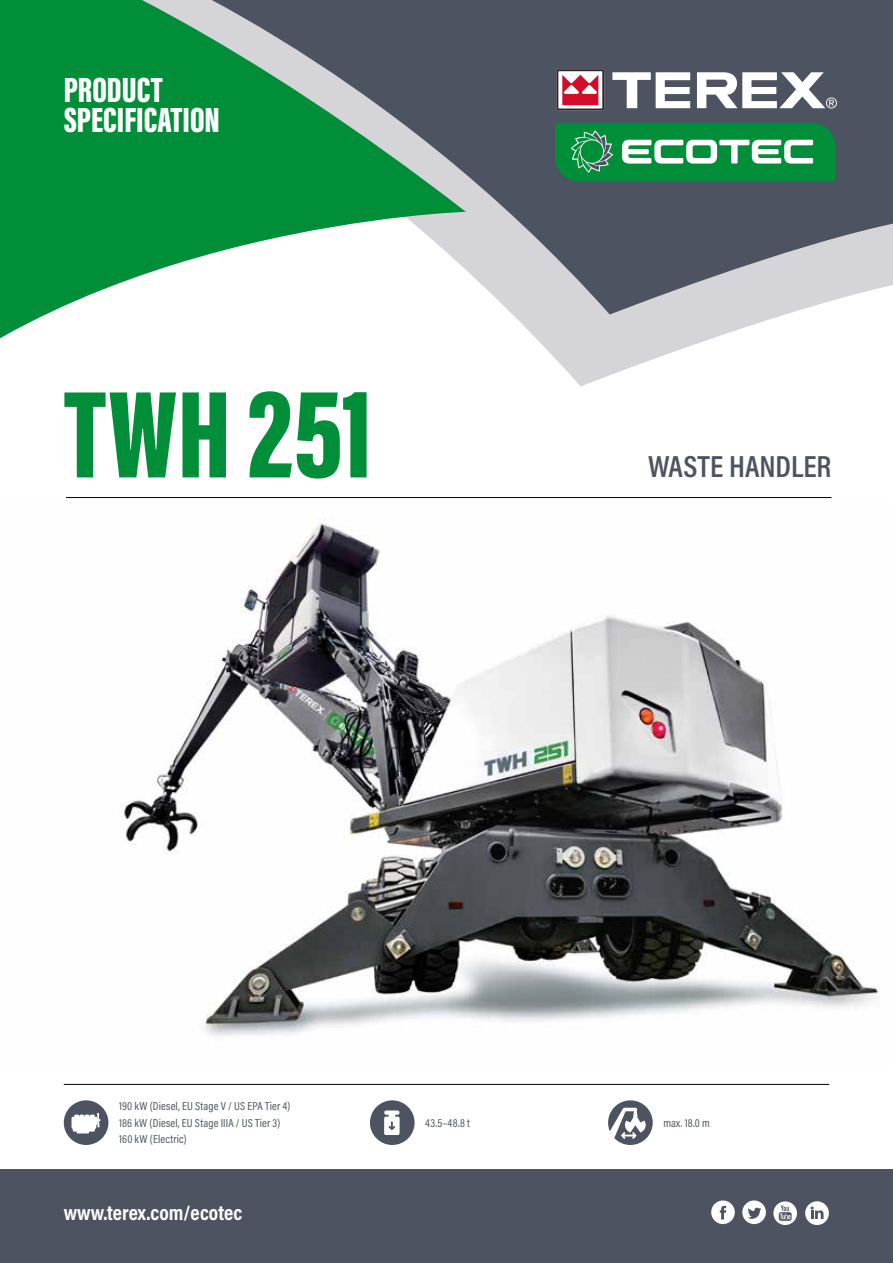
<style>
.page{position:relative;width:893px;height:1263px;background:#fff}
.page>*{position:absolute;margin:0;border:0;box-sizing:border-box;transform-origin:0 0}
.t1{font:900 127.35px "Acumin Pro Extra Cond";color:#008f38}
.t2{font:900 36px/30px "Acumin Pro Extra Cond";color:#fff}
.t3{font:600 30.75px "Acumin Pro Cond";color:#4d5360}
.t4{font:700 21px "Acumin Pro Cond";color:#fff}
.t5{font:11.7px/16.5px "Acumin Pro Cond";letter-spacing:.015em;color:#4d5360}
</style>
<div class="page">
<img style="left:119px;top:523px;width:761px;height:513px">
<hr style="left:64px;top:1084px;width:765px;height:1px;background:#000">
<div style="left:64px;top:1100px;width:44px;height:45px;background:#4d5360;border-radius:50%"></div>
<svg style="left:72px;top:1113px;width:28px;height:20px"></svg>
<div style="left:370px;top:1100px;width:45px;height:45px;background:#4d5360;border-radius:50%"></div>
<svg style="left:384px;top:1110px;width:16px;height:25px"></svg>
<div style="left:608px;top:1100px;width:45px;height:45px;background:#4d5360;border-radius:50%"></div>
<svg style="left:608px;top:1108px;width:39px;height:31px"></svg>
<svg style="left:513px;top:315px;width:270px;height:71px"></svg>
<svg style="left:466px;top:0;width:427px;height:315px;background:#6c717c"></svg>
<svg style="left:0;top:0;width:466px;height:339px;fill:#008f38"></svg>
<svg style="left:556px;top:69px;width:48px;height:41px"></svg>
<svg style="left:555px;top:123px;width:280px;height:58px;background:#2ea05b"></svg>
<svg style="left:612px;top:72px;width:78px;height:36px"></svg>
<svg style="left:697px;top:72px;width:140px;height:36px"></svg>
<hr style="left:66px;top:497px;width:765px;height:1px;background:#000">
<div style="left:0;top:1169px;width:893px;height:94px;background:#4d5360"></div>
<svg style="left:711px;top:1200px;width:24px;height:24px"></svg>
<div style="left:742px;top:1200px;width:24px;height:24px;background:#fff;border-radius:50%"></div>
<div style="left:773px;top:1201px;width:24px;height:24px;background:#fff;border-radius:50%"></div>
<svg style="left:748px;top:1207px;width:13px;height:12px"></svg>
<svg style="left:779px;top:1205px;width:13px;height:16px"></svg>
<div style="left:805px;top:1201px;width:24px;height:24px;background:#fff;border-radius:50%"></div>
<svg style="left:810px;top:1206px;width:13px;height:13px"></svg>
<h2 class="t2" style="left:64px;top:75px;width:158px">PRODUCT<br>SPECIFICATION</h2>
<h1 class="t1" style="left:64px;top:356px;width:310px">TWH 251</h1>
<h3 class="t3" style="left:648px;top:447px;width:185px">WASTE HANDLER</h3>
<p class="t5" style="left:119px;top:1097px;width:173px">190 kW (Diesel, EU Stage V / US EPA Tier 4)<br>186 kW (Diesel, EU Stage IIIA / US Tier 3)<br>160 kW (Electric)</p>
<h3 class="t4" style="left:64px;top:1199px;width:180px">www.terex.com/ecotec</h3>
<p class="t5" style="left:425px;top:1114px;width:46px">43.5–48.8 t</p>
<p class="t5" style="left:663px;top:1114px;width:48px">max. 18.0 m</p>
</div>
